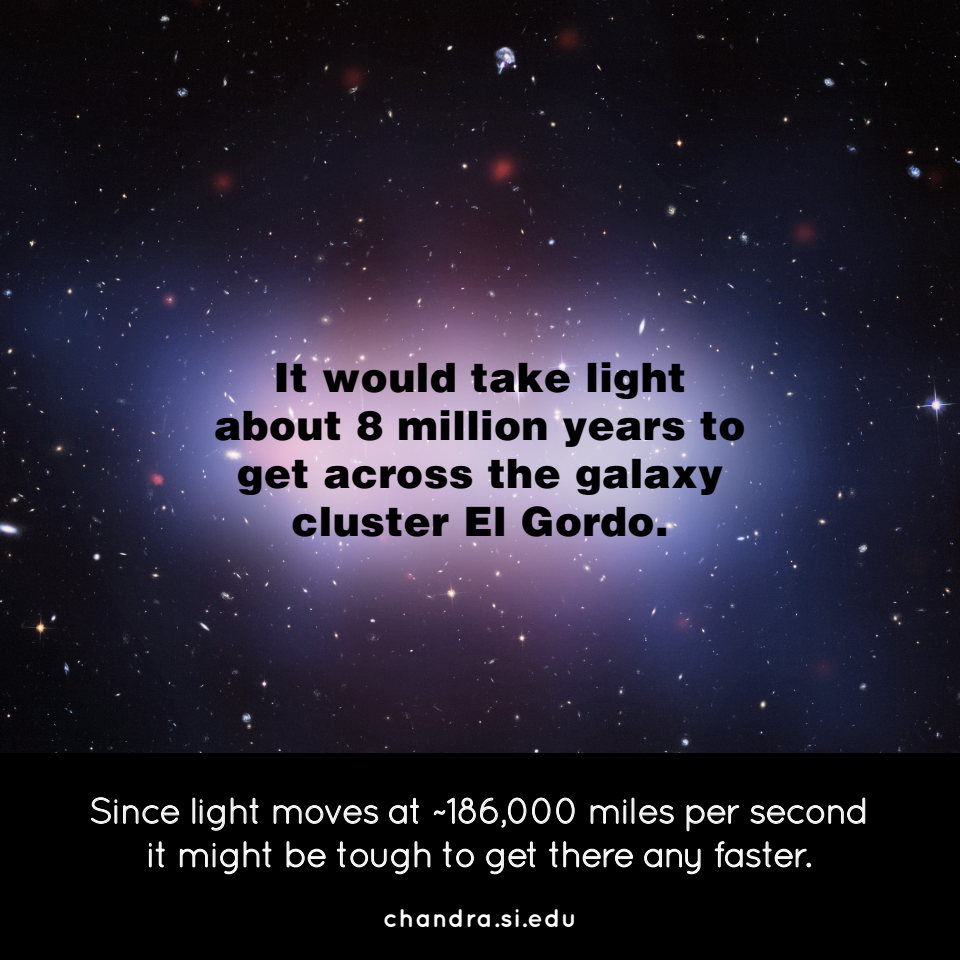
<style>
.page{position:relative;width:960px;height:960px;background:#000}
.page>*{position:absolute;margin:0;border:0;box-sizing:border-box;transform-origin:0 0}
.t1{font:900 40.5px/48px "Helvetica";letter-spacing:.01em;color:#000;text-align:center}
.t2{font:36px/43.5px "Quicksand";letter-spacing:-.04em;color:#fff;text-align:center}
.t3{font:700 25.5px "Quicksand";letter-spacing:.03em;color:#fff}
</style>
<div class="page">
<img style="left:0;top:0;width:960px;height:753px">
<div style="left:115px;top:258px;width:730px;height:386px;background:#fff;opacity:.68"></div>
<svg style="left:91px;top:797px;width:26px;height:27px"></svg>
<svg style="left:123px;top:805px;width:57px;height:19px"></svg>
<svg style="left:149px;top:841px;width:16px;height:27px"></svg>
<div style="left:192px;top:798px;width:3px;height:26px;border:1px solid #fff"></div>
<svg style="left:200px;top:797px;width:59px;height:34px"></svg>
<svg style="left:179px;top:841px;width:93px;height:34px"></svg>
<svg style="left:273px;top:805px;width:106px;height:19px"></svg>
<svg style="left:286px;top:841px;width:40px;height:27px"></svg>
<svg style="left:389px;top:797px;width:30px;height:27px"></svg>
<svg style="left:336px;top:841px;width:95px;height:34px"></svg>
<svg style="left:442px;top:841px;width:32px;height:27px"></svg>
<svg style="left:486px;top:841px;width:50px;height:34px"></svg>
<svg style="left:639px;top:805px;width:35px;height:19px"></svg>
<svg style="left:549px;top:841px;width:85px;height:27px"></svg>
<svg style="left:686px;top:805px;width:54px;height:27px"></svg>
<svg style="left:644px;top:848px;width:57px;height:27px"></svg>
<svg style="left:750px;top:797px;width:116px;height:27px"></svg>
<svg style="left:590px;top:799px;width:36px;height:25px"></svg>
<div style="left:632px;top:798px;width:2px;height:26px;border:1px solid #fff"></div>
<svg style="left:433px;top:748px;width:142px;height:80px"></svg>
<svg style="left:714px;top:841px;width:97px;height:27px"></svg>
<p class="t1" style="left:214px;top:353px;width:533px">It would take light about 8 million years to get across the galaxy cluster El Gordo.</p>
<p class="t2" style="left:89px;top:789px;width:782px">Since light moves at ~186,000 miles per second it might be tough to get there any faster.</p>
<h3 class="t3" style="left:383px;top:903px;width:195px">chandra.si.edu</h3>
</div>
